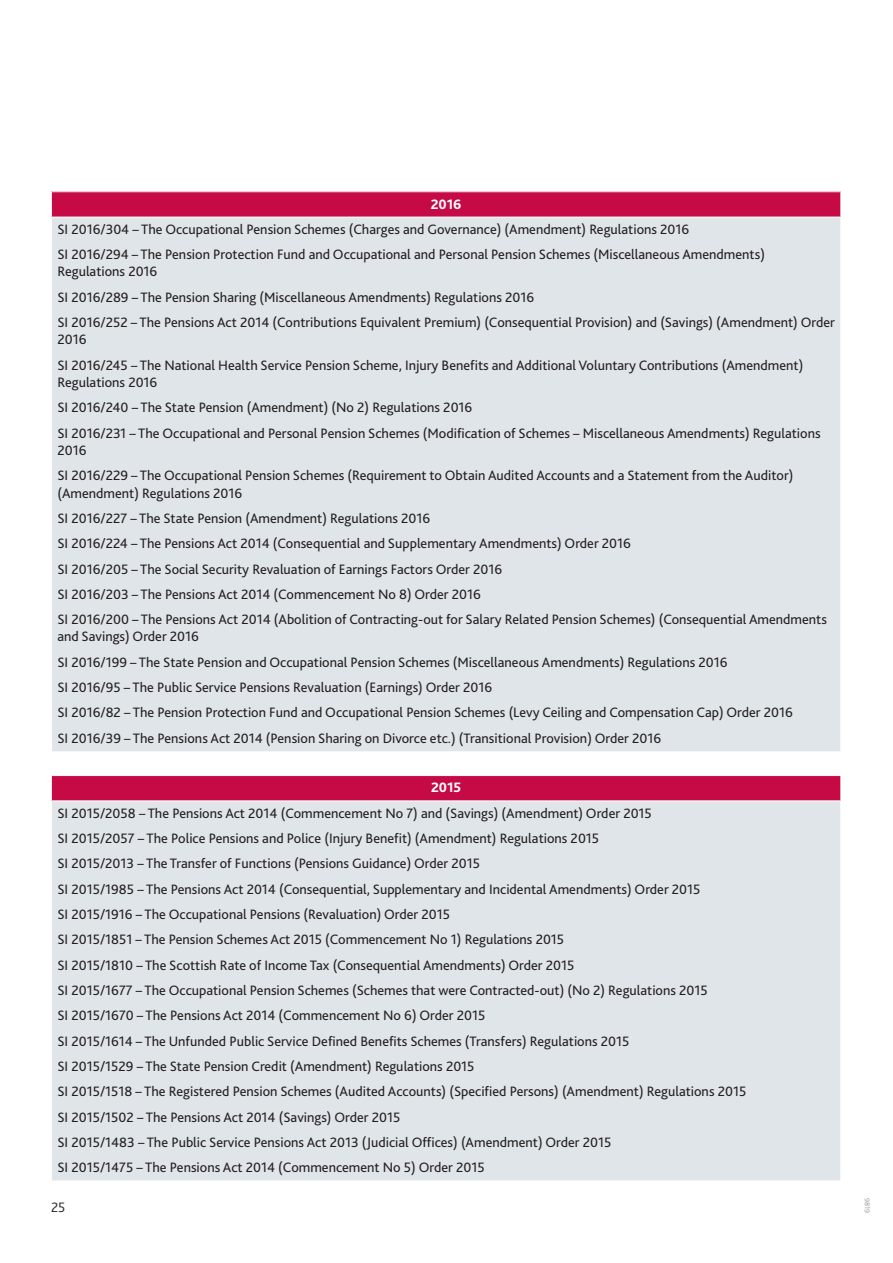
<style>
.page{position:relative;width:893px;height:1263px;background:#fff}
.page>*{position:absolute;margin:0;border:0;box-sizing:border-box;transform-origin:0 0}
.Body_copy{font:14.25px/17.2px "Bliss 2";color:#231f20}
.Body_copy-2{font:800 14.25px "Bliss 2";color:#fff}
.t1{font:300 14.25px "Bliss 2";color:#231f20}
.t2{font:300 7.5px "Bliss 2";color:#939598}
</style>
<div class="page">
<div style="left:51px;top:192px;width:790px;height:25px;background:#c60a45"></div>
<div style="left:52px;top:218px;width:788px;height:533px;background:#e0e5e9"></div>
<svg style="left:51px;top:192px;width:1px;height:25px"></svg>
<svg style="left:840px;top:192px;width:1px;height:25px"></svg>
<div style="left:51px;top:775px;width:790px;height:26px;background:#c60a45"></div>
<div style="left:52px;top:801px;width:788px;height:379px;background:#e0e5e9"></div>
<hr style="left:51px;top:775px;width:790px;height:1px;background:#fff">
<hr style="left:51px;top:800px;width:790px;height:1px;background:#fff">
<svg style="left:51px;top:776px;width:1px;height:25px"></svg>
<svg style="left:840px;top:776px;width:1px;height:380px"></svg>
<p class="Body_copy-2" style="left:431px;top:195px;width:32px">2016</p>
<p class="Body_copy" style="left:57px;top:220px;width:633px">SI 2016/304 – The Occupational Pension Schemes (Charges and Governance) (Amendment) Regulations 2016</p>
<p class="Body_copy" style="left:57px;top:246px;width:709px">SI 2016/294 – The Pension Protection Fund and Occupational and Personal Pension Schemes (Miscellaneous Amendments)<br>Regulations 2016</p>
<p class="Body_copy" style="left:57px;top:288px;width:478px">SI 2016/289 – The Pension Sharing (Miscellaneous Amendments) Regulations 2016</p>
<p class="Body_copy" style="left:57px;top:313px;width:779px">SI 2016/252 – The Pensions Act 2014 (Contributions Equivalent Premium) (Consequential Provision) and (Savings) (Amendment) Order<br>2016</p>
<p class="Body_copy" style="left:57px;top:356px;width:747px">SI 2016/245 – The National Health Service Pension Scheme, Injury Benefits and Additional Voluntary Contributions (Amendment)<br>Regulations 2016</p>
<p class="Body_copy" style="left:57px;top:399px;width:416px">SI 2016/240 – The State Pension (Amendment) (No 2) Regulations 2016</p>
<p class="Body_copy" style="left:57px;top:424px;width:765px">SI 2016/231 – The Occupational and Personal Pension Schemes (Modification of Schemes – Miscellaneous Amendments) Regulations<br>2016</p>
<p class="Body_copy" style="left:57px;top:467px;width:737px">SI 2016/229 – The Occupational Pension Schemes (Requirement to Obtain Audited Accounts and a Statement from the Auditor) (Amendment) Regulations 2016</p>
<p class="Body_copy" style="left:57px;top:509px;width:374px">SI 2016/227 – The State Pension (Amendment) Regulations 2016</p>
<p class="Body_copy" style="left:57px;top:534px;width:575px">SI 2016/224 – The Pensions Act 2014 (Consequential and Supplementary Amendments) Order 2016</p>
<p class="Body_copy" style="left:57px;top:560px;width:446px">SI 2016/205 – The Social Security Revaluation of Earnings Factors Order 2016</p>
<p class="Body_copy" style="left:57px;top:585px;width:425px">SI 2016/203 – The Pensions Act 2014 (Commencement No 8) Order 2016</p>
<p class="Body_copy" style="left:57px;top:610px;width:771px">SI 2016/200 – The Pensions Act 2014 (Abolition of Contracting-out for Salary Related Pension Schemes) (Consequential Amendments and Savings) Order 2016</p>
<p class="Body_copy" style="left:57px;top:653px;width:672px">SI 2016/199 – The State Pension and Occupational Pension Schemes (Miscellaneous Amendments) Regulations 2016</p>
<p class="Body_copy" style="left:57px;top:678px;width:436px">SI 2016/95 – The Public Service Pensions Revaluation (Earnings) Order 2016</p>
<p class="Body_copy" style="left:57px;top:704px;width:737px">SI 2016/82 – The Pension Protection Fund and Occupational Pension Schemes (Levy Ceiling and Compensation Cap) Order 2016</p>
<p class="Body_copy" style="left:57px;top:729px;width:605px">SI 2016/39 – The Pensions Act 2014 (Pension Sharing on Divorce etc.) (Transitional Provision) Order 2016</p>
<p class="Body_copy-2" style="left:431px;top:779px;width:32px">2015</p>
<p class="Body_copy" style="left:57px;top:804px;width:596px">SI 2015/2058 – The Pensions Act 2014 (Commencement No 7) and (Savings) (Amendment) Order 2015</p>
<p class="Body_copy" style="left:57px;top:829px;width:543px">SI 2015/2057 – The Police Pensions and Police (Injury Benefit) (Amendment) Regulations 2015</p>
<p class="Body_copy" style="left:57px;top:855px;width:424px">SI 2015/2013 – The Transfer of Functions (Pensions Guidance) Order 2015</p>
<p class="Body_copy" style="left:57px;top:880px;width:645px">SI 2015/1985 – The Pensions Act 2014 (Consequential, Supplementary and Incidental Amendments) Order 2015</p>
<p class="Body_copy" style="left:57px;top:905px;width:394px">SI 2015/1916 – The Occupational Pensions (Revaluation) Order 2015</p>
<p class="Body_copy" style="left:57px;top:931px;width:508px">SI 2015/1851 – The Pension Schemes Act 2015 (Commencement No 1) Regulations 2015</p>
<p class="Body_copy" style="left:57px;top:956px;width:518px">SI 2015/1810 – The Scottish Rate of Income Tax (Consequential Amendments) Order 2015</p>
<p class="Body_copy" style="left:57px;top:981px;width:652px">SI 2015/1677 – The Occupational Pension Schemes (Schemes that were Contracted-out) (No 2) Regulations 2015</p>
<p class="Body_copy" style="left:57px;top:1007px;width:430px">SI 2015/1670 – The Pensions Act 2014 (Commencement No 6) Order 2015</p>
<p class="Body_copy" style="left:57px;top:1032px;width:574px">SI 2015/1614 – The Unfunded Public Service Defined Benefits Schemes (Transfers) Regulations 2015</p>
<p class="Body_copy" style="left:57px;top:1057px;width:419px">SI 2015/1529 – The State Pension Credit (Amendment) Regulations 2015</p>
<p class="Body_copy" style="left:57px;top:1083px;width:690px">SI 2015/1518 – The Registered Pension Schemes (Audited Accounts) (Specified Persons) (Amendment) Regulations 2015</p>
<p class="Body_copy" style="left:57px;top:1108px;width:344px">SI 2015/1502 – The Pensions Act 2014 (Savings) Order 2015</p>
<p class="Body_copy" style="left:57px;top:1133px;width:555px">SI 2015/1483 – The Public Service Pensions Act 2013 (Judicial Offices) (Amendment) Order 2015</p>
<p class="Body_copy" style="left:57px;top:1159px;width:429px">SI 2015/1475 – The Pensions Act 2014 (Commencement No 5) Order 2015</p>
<p class="t1" style="left:51px;top:1198px;width:16px">25</p>
<p class="t2" style="left:872px;top:1197px;width:17px;rotate:90deg">9819</p>
</div>
